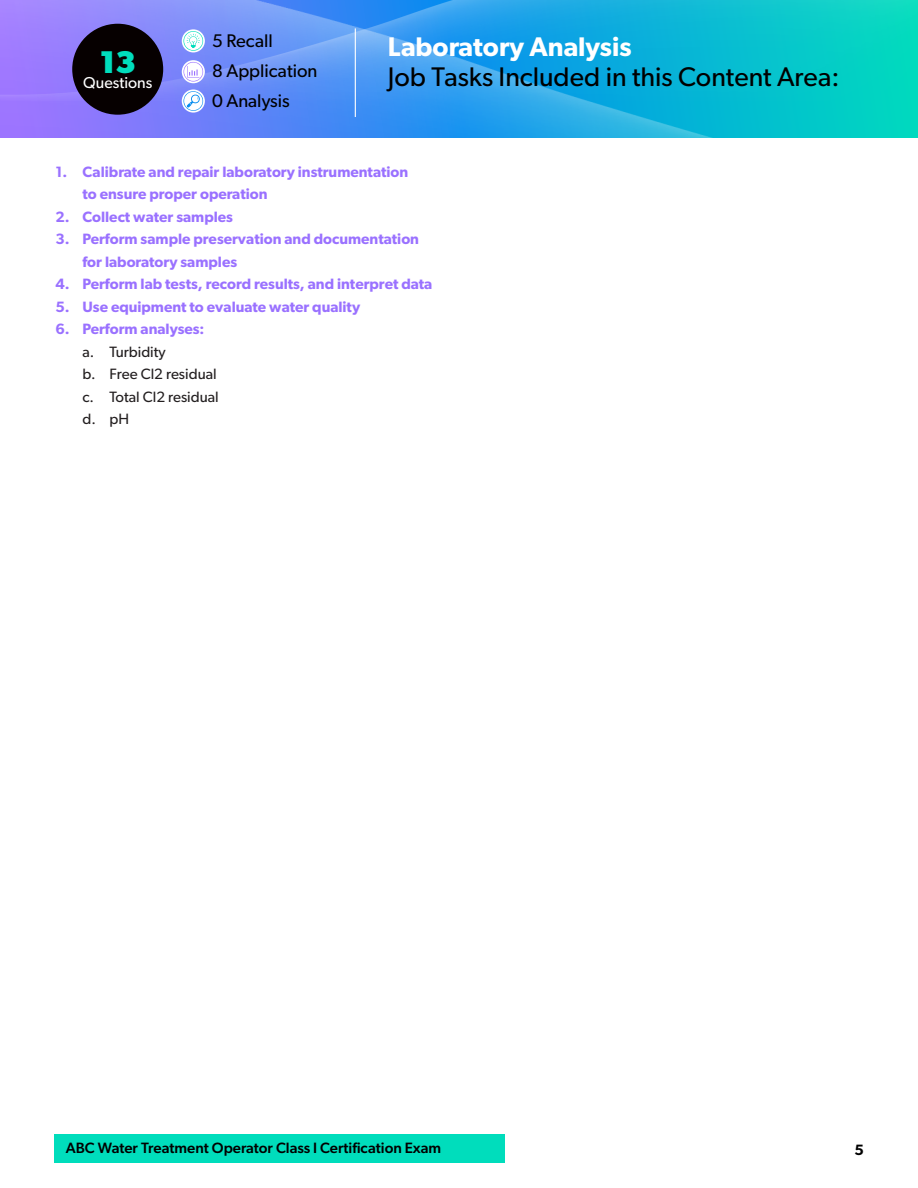
<style>
.page{position:relative;width:918px;height:1188px;background:#fff}
.page>*{position:absolute;margin:0;border:0;box-sizing:border-box;transform-origin:0 0}
.WPI_Cover_Title{font:700 31.5px "Gibson";color:#00ddbc}
.WPI_Cover_Title-2{font:27px/30px "Gibson";color:#000}
.WPI_Cover_Title-3{font:18.3px "Gibson";color:#000}
.WPI_Cover_Title-4{font:15.9px "Gibson";color:#fff}
.WPI_-_Subtitles_-_Gr{font:600 15px/22.5px "Gibson";color:#9a71ff}
.WPI_-_Subtitles_-_Gr-2{font:15px "Gibson";color:#231f20}
.t1{font:500 15px "Gibson";color:#000}
.t2{font:600 15px "Gibson";color:#000}
.s1{font-weight:600;color:#fff}
</style>
<div class="page">
<div style="left:54px;top:1134px;width:450px;height:28px;background:#00ddbc"></div>
<img style="left:891px;top:0;width:27px;height:101px">
<img style="left:0;top:0;width:891px;height:138px">
<hr style="left:355px;top:28px;width:1px;height:89px;background:#fff">
<div style="left:72px;top:24px;width:91px;height:91px;background:#060000;border-radius:50%"></div>
<svg style="left:182px;top:29px;width:23px;height:23px"></svg>
<svg style="left:184px;top:31px;width:19px;height:20px"></svg>
<svg style="left:182px;top:60px;width:23px;height:23px"></svg>
<svg style="left:184px;top:62px;width:19px;height:20px"></svg>
<svg style="left:182px;top:89px;width:23px;height:24px"></svg>
<svg style="left:184px;top:91px;width:19px;height:20px"></svg>
<p class="WPI_Cover_Title" style="left:99px;top:44px;width:38px">13</p>
<p class="WPI_Cover_Title-4" style="left:83px;top:73px;width:71px">Questions</p>
<p class="WPI_Cover_Title-3" style="left:212px;top:30px;width:62px">5 Recall</p>
<p class="WPI_Cover_Title-3" style="left:212px;top:60px;width:107px">8 Application</p>
<p class="WPI_Cover_Title-3" style="left:212px;top:90px;width:79px">0 Analysis</p>
<p class="WPI_Cover_Title-2" style="left:388px;top:31px;width:453px"><span class="s1">Laboratory Analysis<br></span>Job Tasks Included in this Content Area:</p>
<p class="WPI_-_Subtitles_-_Gr" style="left:82px;top:160px;width:327px;text-indent:-27px">1. Calibrate and repair laboratory instrumentation to ensure proper operation</p>
<p class="WPI_-_Subtitles_-_Gr" style="left:56px;top:205px;width:179px">2. Collect water samples</p>
<p class="WPI_-_Subtitles_-_Gr" style="left:82px;top:228px;width:338px;text-indent:-27px">3. Perform sample preservation and documentation for laboratory samples</p>
<p class="WPI_-_Subtitles_-_Gr" style="left:56px;top:273px;width:378px">4. Perform lab tests, record results, and interpret data</p>
<p class="WPI_-_Subtitles_-_Gr" style="left:56px;top:295px;width:306px">5. Use equipment to evaluate water quality</p>
<p class="WPI_-_Subtitles_-_Gr" style="left:56px;top:318px;width:150px">6. Perform analyses:</p>
<p class="WPI_-_Subtitles_-_Gr-2" style="left:82px;top:343px;width:85px">a. Turbidity</p>
<p class="WPI_-_Subtitles_-_Gr-2" style="left:82px;top:365px;width:136px">b. Free Cl2 residual</p>
<p class="WPI_-_Subtitles_-_Gr-2" style="left:82px;top:388px;width:138px">c. Total Cl2 residual</p>
<p class="WPI_-_Subtitles_-_Gr-2" style="left:82px;top:410px;width:48px">d. pH</p>
<p class="t1" style="left:66px;top:1139px;width:377px">ABC Water Treatment Operator Class I Certification Exam</p>
<p class="t2" style="left:855px;top:1140px;width:11px">5</p>
</div>
